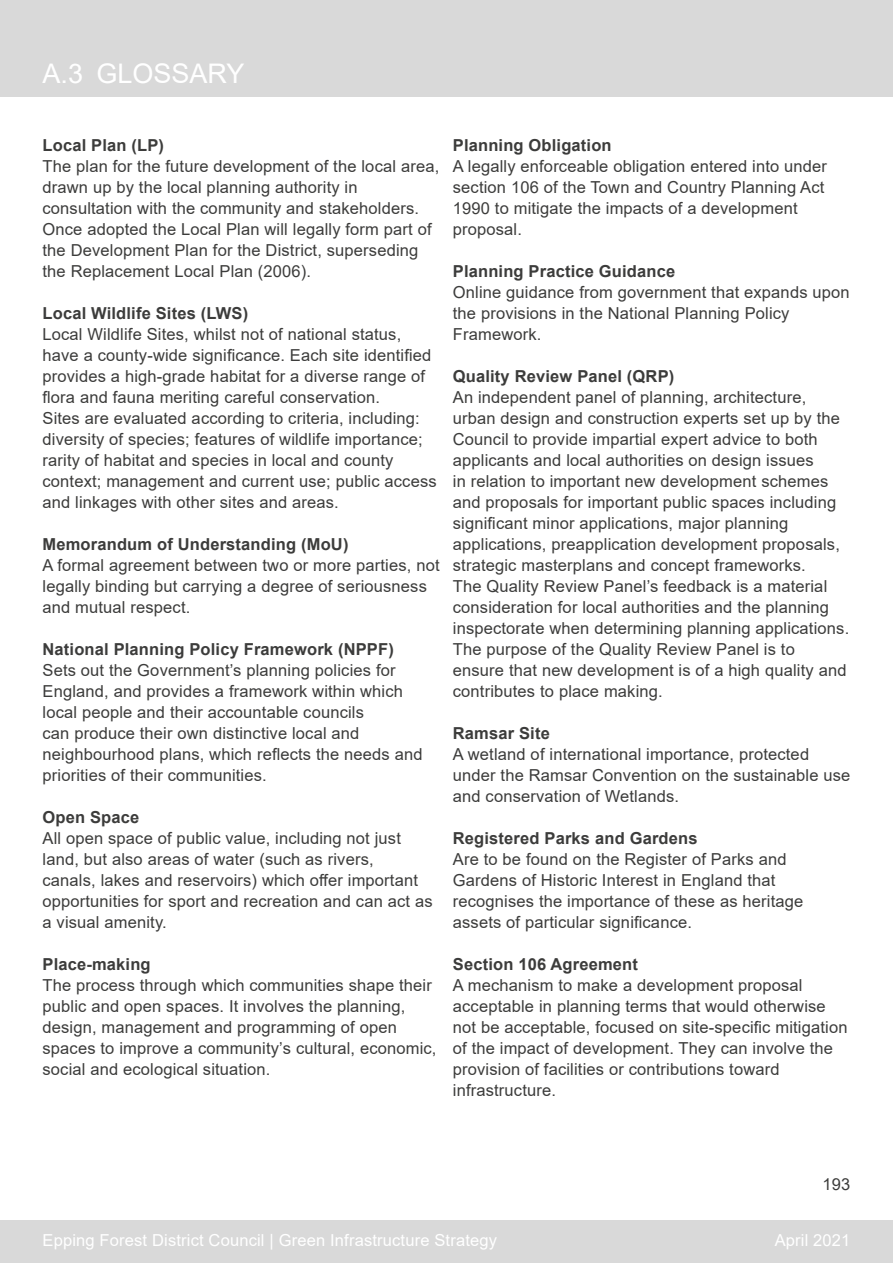
<style>
.page{position:relative;width:893px;height:1263px;background:#fff}
.page>*{position:absolute;margin:0;border:0;box-sizing:border-box;transform-origin:0 0}
.t1{font:27px "Arial";color:#fff}
.t2{font:16.5px/21px "Arial";letter-spacing:.01em;color:#3c3c3b}
.t3{font:700 16.5px "Arial";letter-spacing:.01em;color:#3c3c3b}
.t4{font:16.5px "Arial";letter-spacing:.01em;color:#fff}
</style>
<div class="page">
<div style="left:0;top:0;width:893px;height:97px;background:#d9d9d9"></div>
<div style="left:0;top:1220px;width:893px;height:43px;background:#d9d9d9"></div>
<p class="t1" style="left:43px;top:55px;width:204px">A.3 GLOSSARY</p>
<p class="t3" style="left:43px;top:133px;width:123px">Local Plan (LP)</p>
<p class="t2" style="left:43px;top:156px;width:398px">The plan for the future development of the local area,</p>
<p class="t2" style="left:43px;top:177px;width:378px">drawn up by the local planning authority in consultation with the community and stakeholders.</p>
<p class="t2" style="left:43px;top:219px;width:391px">Once adopted the Local Plan will legally form part of</p>
<p class="t2" style="left:43px;top:240px;width:377px">the Development Plan for the District, superseding the Replacement Local Plan (2006).</p>
<p class="t3" style="left:43px;top:301px;width:207px">Local Wildlife Sites (LWS)</p>
<p class="t2" style="left:43px;top:324px;width:390px">Local Wildlife Sites, whilst not of national status, have a county-wide significance. Each site identified</p>
<p class="t2" style="left:43px;top:366px;width:384px">provides a high-grade habitat for a diverse range of</p>
<p class="t2" style="left:43px;top:387px;width:396px">flora and fauna meriting careful conservation.<br>Sites are evaluated according to criteria, including: diversity of species; features of wildlife importance; rarity of habitat and species in local and county context; management and current use; public access and linkages with other sites and areas.</p>
<p class="t3" style="left:43px;top:532px;width:307px">Memorandum of Understanding (MoU)</p>
<p class="t2" style="left:43px;top:555px;width:399px">A formal agreement between two or more parties, not</p>
<p class="t2" style="left:43px;top:576px;width:386px">legally binding but carrying a degree of seriousness</p>
<p class="t2" style="left:43px;top:597px;width:149px">and mutual respect.</p>
<p class="t3" style="left:43px;top:637px;width:353px">National Planning Policy Framework (NPPF)</p>
<p class="t2" style="left:43px;top:660px;width:355px">Sets out the Government’s planning policies for</p>
<p class="t2" style="left:43px;top:681px;width:382px">England, and provides a framework within which local people and their accountable councils<br>can produce their own distinctive local and neighbourhood plans, which reflects the needs and priorities of their communities.</p>
<p class="t3" style="left:43px;top:805px;width:98px">Open Space</p>
<p class="t2" style="left:43px;top:828px;width:392px">All open space of public value, including not just land, but also areas of water (such as rivers,<br>canals, lakes and reservoirs) which offer important opportunities for sport and recreation and can act as a visual amenity.</p>
<p class="t3" style="left:43px;top:952px;width:110px">Place-making</p>
<p class="t2" style="left:43px;top:975px;width:395px">The process through which communities shape their public and open spaces. It involves the planning, design, management and programming of open spaces to improve a community’s cultural, economic, social and ecological situation.</p>
<p class="t3" style="left:453px;top:133px;width:160px">Planning Obligation</p>
<p class="t2" style="left:453px;top:156px;width:376px">A legally enforceable obligation entered into under</p>
<p class="t2" style="left:453px;top:177px;width:373px">section 106 of the Town and Country Planning Act</p>
<p class="t2" style="left:453px;top:198px;width:346px">1990 to mitigate the impacts of a development</p>
<p class="t2" style="left:453px;top:219px;width:71px">proposal.</p>
<p class="t3" style="left:453px;top:259px;width:224px">Planning Practice Guidance</p>
<p class="t2" style="left:453px;top:282px;width:398px">Online guidance from government that expands upon</p>
<p class="t2" style="left:453px;top:303px;width:338px">the provisions in the National Planning Policy</p>
<p class="t2" style="left:453px;top:324px;width:90px">Framework.</p>
<p class="t3" style="left:453px;top:364px;width:223px">Quality Review Panel (QRP)</p>
<p class="t2" style="left:453px;top:387px;width:398px">An independent panel of planning, architecture, urban design and construction experts set up by the Council to provide impartial expert advice to both applicants and local authorities on design issues<br>in relation to important new development schemes and proposals for important public spaces including significant minor applications, major planning applications, preapplication development proposals, strategic masterplans and concept frameworks.<br>The Quality Review Panel’s feedback is a material consideration for local authorities and the planning inspectorate when determining planning applications.<br>The purpose of the Quality Review Panel is to ensure that new development is of a high quality and contributes to place making.</p>
<p class="t3" style="left:453px;top:721px;width:99px">Ramsar Site</p>
<p class="t2" style="left:453px;top:744px;width:358px">A wetland of international importance, protected</p>
<p class="t2" style="left:453px;top:765px;width:399px">under the Ramsar Convention on the sustainable use</p>
<p class="t2" style="left:453px;top:786px;width:228px">and conservation of Wetlands.</p>
<p class="t3" style="left:453px;top:826px;width:246px">Registered Parks and Gardens</p>
<p class="t2" style="left:453px;top:849px;width:352px">Are to be found on the Register of Parks and Gardens of Historic Interest in England that recognises the importance of these as heritage assets of particular significance.</p>
<p class="t3" style="left:453px;top:952px;width:187px">Section 106 Agreement</p>
<p class="t2" style="left:453px;top:975px;width:351px">A mechanism to make a development proposal</p>
<p class="t2" style="left:453px;top:996px;width:396px">acceptable in planning terms that would otherwise not be acceptable, focused on site-specific mitigation of the impact of development. They can involve the</p>
<p class="t2" style="left:453px;top:1059px;width:328px">provision of facilities or contributions toward infrastructure.</p>
<p class="t2" style="left:823px;top:1173px;width:29px">193</p>
<p class="t4" style="left:43px;top:1229px;width:456px">Epping Forest District Council | Green Infrastructure Strategy</p>
<p class="t4" style="left:775px;top:1229px;width:77px">April 2021</p>
</div>
